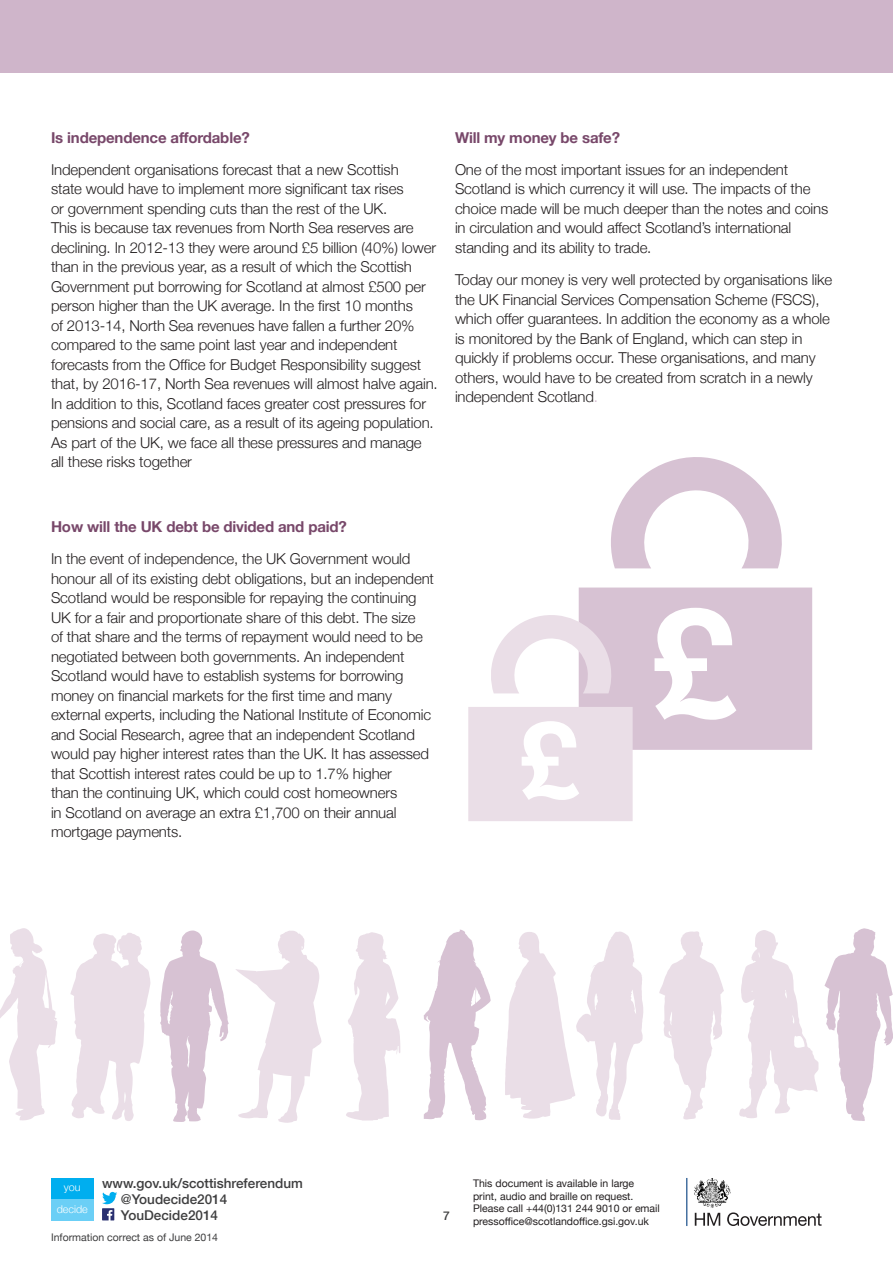
<style>
.page{position:relative;width:893px;height:1263px;background:#fff}
.page>*{position:absolute;margin:0;border:0;box-sizing:border-box;transform-origin:0 0}
.t1{font:300 15px/19.5px "Helvetica Neue";letter-spacing:-.01em;color:#231f20}
.t2{font:700 15px "Helvetica Neue";letter-spacing:-.01em;color:#78486a}
.t3{font:500 13.5px/16.2px "Helvetica Neue";color:#3e3e3f}
.t4{font:500 12px "Helvetica Neue";color:#3e3e3f}
.t5{font:300 10.8px/21.9px "Helvetica Neue";color:#fff;text-align:center}
.t6{font:10.5px/12.6px "Helvetica Neue";color:#231f20}
.t7{font:10.5px "Helvetica Neue";color:#3e3e3f}
.s1{color:#cfb5ca}
</style>
<div class="page">
<img style="left:686px;top:1178px;width:45px;height:48px">
<svg style="left:102px;top:1192px;width:15px;height:28px"></svg>
<div style="left:51px;top:1178px;width:43px;height:42px;background:#00aeef"></div>
<div style="left:51px;top:1199px;width:43px;height:21px;background:#6bcff6"></div>
<svg style="left:695px;top:1213px;width:25px;height:13px"></svg>
<svg style="left:727px;top:1212px;width:94px;height:14px"></svg>
<div style="left:0;top:0;width:893px;height:72px;background:#cfb5ca"></div>
<svg style="left:160px;top:930px;width:69px;height:192px"></svg>
<svg style="left:424px;top:929px;width:67px;height:191px"></svg>
<svg style="left:824px;top:928px;width:69px;height:193px"></svg>
<svg style="left:236px;top:930px;width:85px;height:193px"></svg>
<svg style="left:346px;top:932px;width:54px;height:188px"></svg>
<svg style="left:0;top:928px;width:58px;height:192px"></svg>
<svg style="left:659px;top:931px;width:65px;height:188px"></svg>
<svg style="left:739px;top:930px;width:79px;height:188px"></svg>
<svg style="left:505px;top:931px;width:138px;height:189px"></svg>
<svg style="left:70px;top:933px;width:81px;height:188px"></svg>
<svg style="left:579px;top:457px;width:233px;height:293px;fill:#d7c2d3"></svg>
<svg style="left:654px;top:608px;width:82px;height:112px"></svg>
<svg style="left:468px;top:614px;width:165px;height:207px"></svg>
<p class="t2" style="left:51px;top:124px;width:200px">Is independence affordable?</p>
<p class="t1" style="left:51px;top:159px;width:388px">Independent organisations forecast that a new Scottish<br>state would have to implement more significant tax rises<br>or government spending cuts than the rest of the UK.<br>This is because tax revenues from North Sea reserves are declining. In 2012-13 they were around £5 billion (40%) lower than in the previous year, as a result of which the Scottish Government put borrowing for Scotland at almost £500 per person higher than the UK average. In the first 10 months<br>of 2013-14, North Sea revenues have fallen a further 20% compared to the same point last year and independent forecasts from the Office for Budget Responsibility suggest that, by 2016-17, North Sea revenues will almost halve again.<br>In addition to this, Scotland faces greater cost pressures for pensions and social care, as a result of its ageing population.<br>As part of the UK, we face all these pressures and manage all these risks together</p>
<p class="t2" style="left:455px;top:124px;width:167px">Will my money be safe?</p>
<p class="t1" style="left:455px;top:159px;width:375px">One of the most important issues for an independent Scotland is which currency it will use. The impacts of the choice made will be much deeper than the notes and coins in circulation and would affect Scotland’s international standing and its ability to trade.</p>
<p class="t1" style="left:455px;top:269px;width:379px">Today our money is very well protected by organisations like the UK Financial Services Compensation Scheme (FSCS), which offer guarantees. In addition the economy as a whole is monitored by the Bank of England, which can step in quickly if problems occur. These organisations, and many others, would have to be created from scratch in a newly independent Scotland<span class="s1">.</span></p>
<p class="t2" style="left:51px;top:513px;width:297px">How will the UK debt be divided and paid?</p>
<p class="t1" style="left:51px;top:548px;width:384px">In the event of independence, the UK Government would honour all of its existing debt obligations, but an independent Scotland would be responsible for repaying the continuing UK for a fair and proportionate share of this debt. The size<br>of that share and the terms of repayment would need to be negotiated between both governments. An independent Scotland would have to establish systems for borrowing money on financial markets for the first time and many external experts, including the National Institute of Economic and Social Research, agree that an independent Scotland would pay higher interest rates than the UK. It has assessed that Scottish interest rates could be up to 1.7% higher<br>than the continuing UK, which could cost homeowners<br>in Scotland on average an extra £1,700 on their annual mortgage payments.</p>
<p class="t3" style="left:121px;top:1174px;width:183px;text-indent:-19px">www.gov.uk/scottishreferendum @Youdecide2014<br>YouDecide2014</p>
<p class="t7" style="left:51px;top:1228px;width:169px">Information correct as of June 2014</p>
<p class="t5" style="left:57px;top:1175px;width:33px">you decide</p>
<p class="t4" style="left:443px;top:1206px;width:8px">7</p>
<p class="t6" style="left:473px;top:1176px;width:188px">This document is available in large print, audio and braille on request.<br>Please call +44(0)131 244 9010 or email</p>
<p class="t6" style="left:473px;top:1214px;width:177px">pressoffice@scotlandoffice.gsi.gov.uk</p>
</div>
